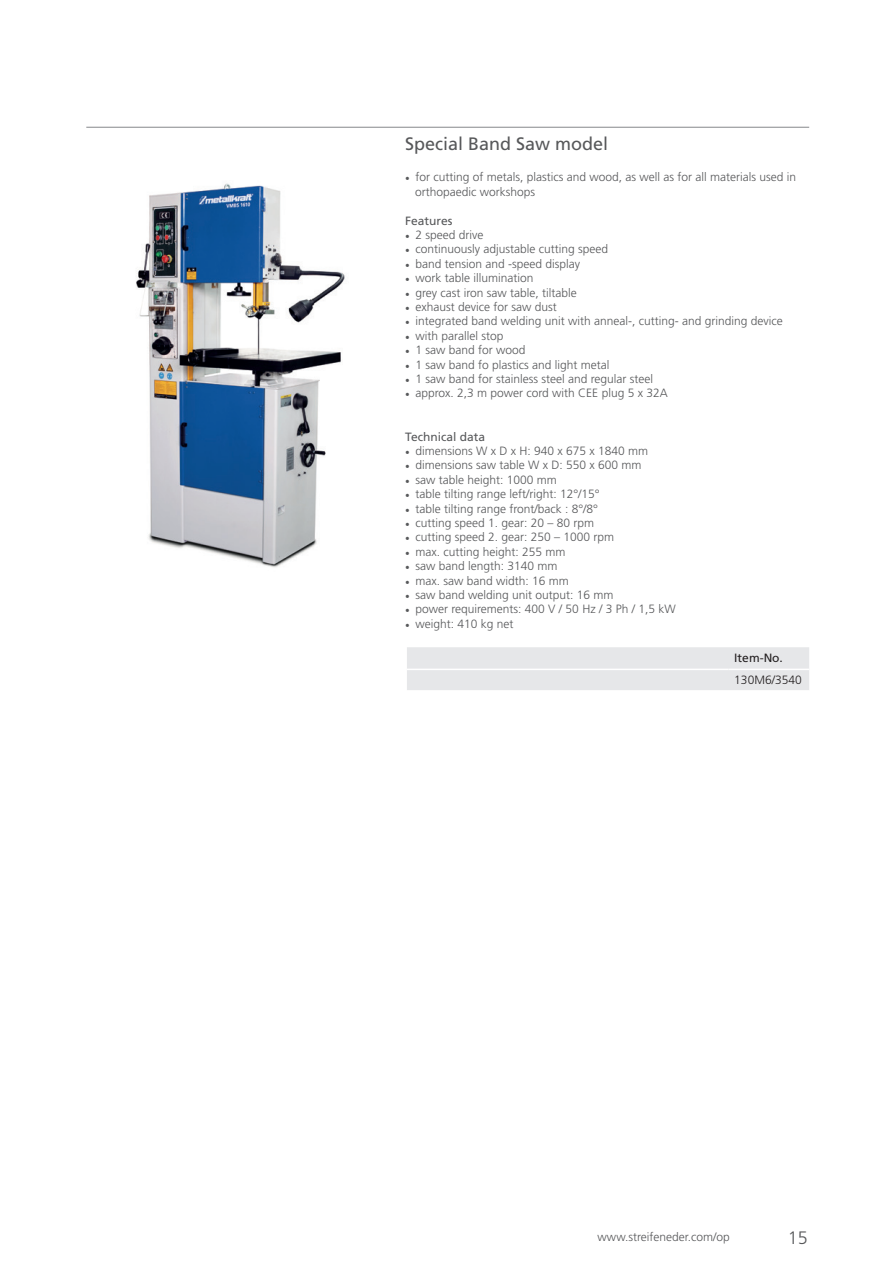
<style>
.page{position:relative;width:893px;height:1263px;background:#fff}
.page>*{position:absolute;margin:0;border:0;box-sizing:border-box;transform-origin:0 0}
.t1{font:18px "Frutiger LT";color:#57585a}
.t2{font:300 18px "Frutiger LT";color:#57585a}
.t3{font:300 12px/14.4px "Frutiger LT";color:#57585a}
.t4{font:12px "Frutiger LT";color:#57585a}
.t5{font:300 12px "Frutiger LT";color:#231f20}
.t6{font:12px "Frutiger LT";color:#231f20}
.s1{font-family:"Minion Pro";font-weight:400}
</style>
<div class="page">
<div style="left:407px;top:647px;width:402px;height:43px;background:#e6e7e9"></div>
<hr style="left:407px;top:669px;width:321px;height:1px;background:#fff">
<hr style="left:728px;top:669px;width:81px;height:1px;background:#fff">
<hr style="left:86px;top:127px;width:723px;height:1px;background:#939598">
<img style="left:136px;top:183px;width:209px;height:385px">
<h1 class="t1" style="left:405px;top:134px;width:205px">Special Band Saw model</h1>
<p class="t3" style="left:415px;top:170px;width:383px;text-indent:-10px"><span class="s1">•</span> for cutting of metals, plastics and wood, as well as for all materials used in orthopaedic workshops</p>
<p class="t4" style="left:405px;top:213px;width:49px">Features</p>
<p class="t3" style="left:405px;top:228px;width:80px"><span class="s1">•</span> 2 speed drive</p>
<p class="t3" style="left:405px;top:242px;width:204px"><span class="s1">•</span> continuously adjustable cutting speed</p>
<p class="t3" style="left:405px;top:257px;width:176px"><span class="s1">•</span> band tension and -speed display</p>
<p class="t3" style="left:405px;top:271px;width:130px"><span class="s1">•</span> work table illumination</p>
<p class="t3" style="left:405px;top:285px;width:173px"><span class="s1">•</span> grey cast iron saw table, tiltable</p>
<p class="t3" style="left:405px;top:300px;width:153px"><span class="s1">•</span> exhaust device for saw dust</p>
<p class="t3" style="left:405px;top:314px;width:379px"><span class="s1">•</span> integrated band welding unit with anneal-, cutting- and grinding device</p>
<p class="t3" style="left:405px;top:329px;width:100px"><span class="s1">•</span> with parallel stop</p>
<p class="t3" style="left:405px;top:343px;width:122px"><span class="s1">•</span> 1 saw band for wood</p>
<p class="t3" style="left:405px;top:357px;width:206px"><span class="s1">•</span> 1 saw band fo plastics and light metal</p>
<p class="t3" style="left:405px;top:372px;width:249px"><span class="s1">•</span> 1 saw band for stainless steel and regular steel</p>
<p class="t3" style="left:405px;top:386px;width:264px"><span class="s1">•</span> approx. 2,3 m power cord with CEE plug 5 x 32A</p>
<p class="t4" style="left:405px;top:429px;width:81px">Technical data</p>
<p class="t3" style="left:405px;top:444px;width:244px"><span class="s1">•</span> dimensions W x D x H: 940 x 675 x 1840 mm</p>
<p class="t3" style="left:405px;top:458px;width:238px"><span class="s1">•</span> dimensions saw table W x D: 550 x 600 mm</p>
<p class="t3" style="left:405px;top:473px;width:153px"><span class="s1">•</span> saw table height: 1000 mm</p>
<p class="t3" style="left:405px;top:487px;width:196px"><span class="s1">•</span> table tilting range left/right: 12°/15°</p>
<p class="t3" style="left:405px;top:501px;width:194px"><span class="s1">•</span> table tilting range front/back : 8°/8°</p>
<p class="t3" style="left:405px;top:516px;width:190px"><span class="s1">•</span> cutting speed 1. gear: 20 – 80 rpm</p>
<p class="t3" style="left:405px;top:530px;width:210px"><span class="s1">•</span> cutting speed 2. gear: 250 – 1000 rpm</p>
<p class="t3" style="left:405px;top:545px;width:162px"><span class="s1">•</span> max. cutting height: 255 mm</p>
<p class="t3" style="left:405px;top:559px;width:154px"><span class="s1">•</span> saw band length: 3140 mm</p>
<p class="t3" style="left:405px;top:573px;width:165px"><span class="s1">•</span> max. saw band width: 16 mm</p>
<p class="t3" style="left:405px;top:588px;width:210px"><span class="s1">•</span> saw band welding unit output: 16 mm</p>
<p class="t3" style="left:405px;top:602px;width:272px"><span class="s1">•</span> power requirements: 400 V / 50 Hz / 3 Ph / 1,5 kW</p>
<p class="t3" style="left:405px;top:617px;width:110px"><span class="s1">•</span> weight: 410 kg net</p>
<p class="t6" style="left:734px;top:651px;width:50px">Item-No.</p>
<p class="t5" style="left:734px;top:673px;width:69px">130M6/3540</p>
<p class="t3" style="left:598px;top:1230px;width:134px">www.streifeneder.com/op</p>
<h1 class="t2" style="left:788px;top:1227px;width:22px">15</h1>
</div>
